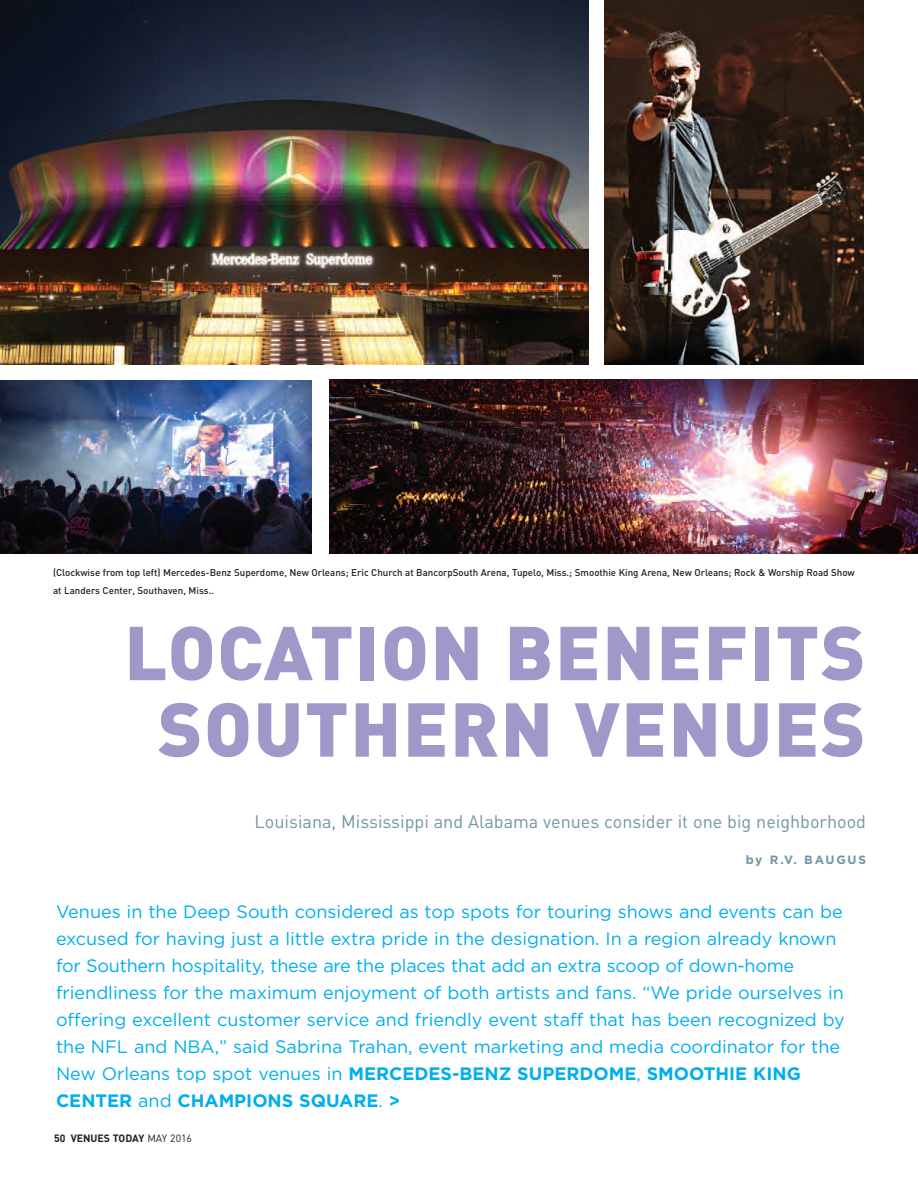
<style>
.page{position:relative;width:918px;height:1188px;background:#fff}
.page>*{position:absolute;margin:0;border:0;box-sizing:border-box;transform-origin:0 0}
.t1{font:900 75px/76.5px "DIN";letter-spacing:.02em;color:#9f99ca;text-align:center}
.t2{font:18px/27px "Gotham";color:#00aeef}
.t3{font:18px "DIN";color:#7296a1}
.t4{font:700 12px "Gotham";letter-spacing:.145em;color:#7296a1}
.t5{font:700 10.5px "DIN";color:#231f20}
.t6{font:500 9.75px/18px "DIN";color:#231f20}
.s1{font-weight:700}
.s2{font-weight:400}
</style>
<div class="page">
<img style="left:0;top:0;width:588px;height:364px">
<img style="left:330px;top:380px;width:588px;height:174px">
<img style="left:0;top:381px;width:312px;height:173px">
<img style="left:604px;top:0;width:260px;height:364px">
<p class="t6" style="left:53px;top:564px;width:803px">(Clockwise from top left) Mercedes-Benz Superdome, New Orleans; Eric Church at BancorpSouth Arena, Tupelo, Miss.; Smoothie King Arena, New Orleans; Rock &amp; Worship Road Show at Landers Center, Southaven, Miss..</p>
<p class="t1" style="left:124px;top:616px;width:743px">LOCATION BENEFITS<br>SOUTHERN VENUES</p>
<p class="t3" style="left:255px;top:811px;width:613px">Louisiana, Mississippi and Alabama venues consider it one big neighborhood</p>
<p class="t4" style="left:746px;top:853px;width:122px">by R.V. BAUGUS</p>
<p class="t2" style="left:56px;top:899px;width:790px">Venues in the Deep South considered as top spots for touring shows and events can be excused for having just a little extra pride in the designation. In a region already known for Southern hospitality, these are the places that add an extra scoop of down-home friendliness for the maximum enjoyment of both artists and fans. “We pride ourselves in offering excellent customer service and friendly event staff that has been recognized by the NFL and NBA,” said Sabrina Trahan, event marketing and media coordinator for the New Orleans top spot venues in <span class="s1">MERCEDES-BENZ SUPERDOME</span>, <span class="s1">SMOOTHIE KING CENTER</span> and <span class="s1">CHAMPIONS SQUARE</span>. <span class="s1">&gt;</span></p>
<p class="t5" style="left:54px;top:1133px;width:140px">50 VENUES TODAY <span class="s2">MAY 2016</span></p>
</div>
